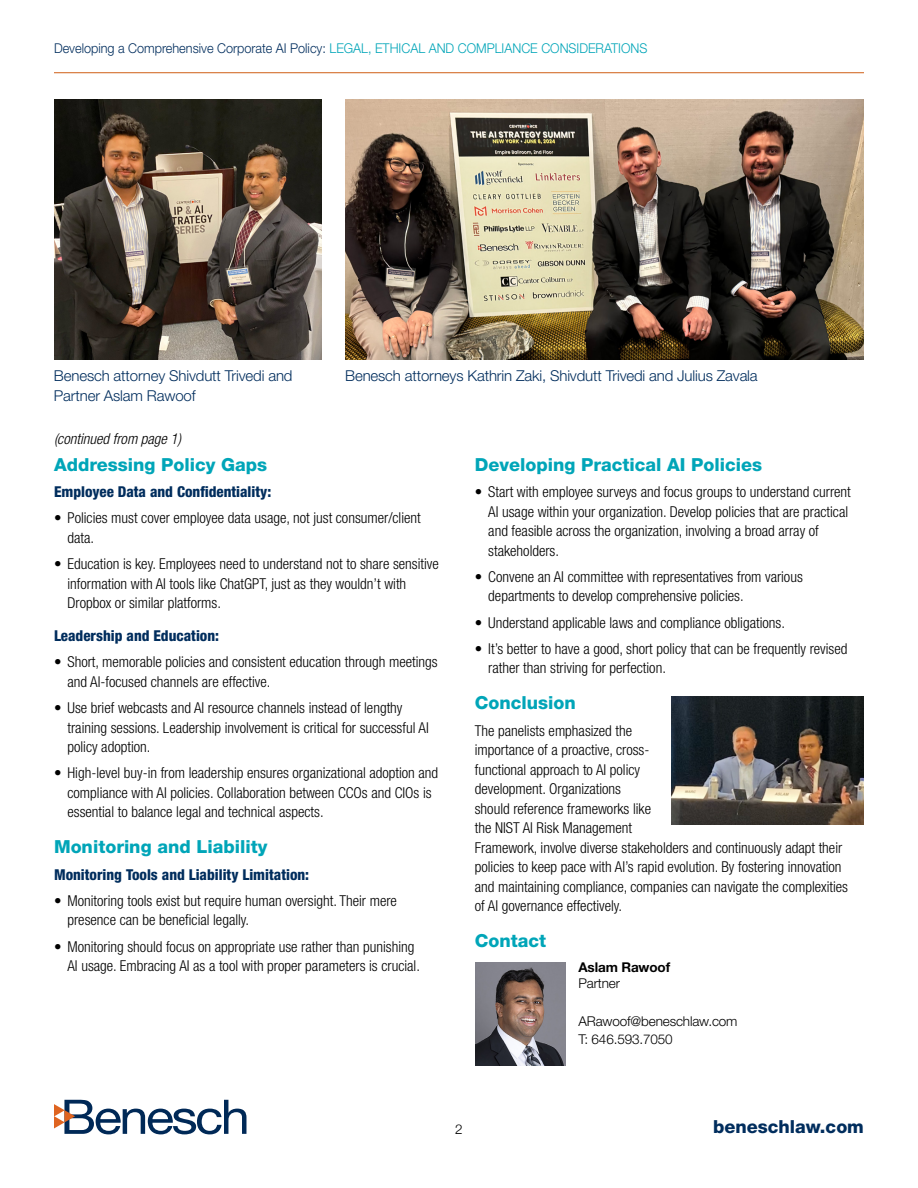
<style>
.page{position:relative;width:918px;height:1188px;background:#fff}
.page>*{position:absolute;margin:0;border:0;box-sizing:border-box;transform-origin:0 0}
.t1{font:800 18px "Helvetica Neue LT Std";color:#00a5b8}
.t2{font:800 18px "Helvetica Neue LT Std";color:#002d5d}
.t3{font:300 condensed 15px/19.5px "Helvetica Neue LT Std";color:#000}
.t4{font:300 15px "Helvetica Neue LT Std";letter-spacing:-.01em;color:#002d5d}
.t5{font:800 condensed 15px "Helvetica Neue LT Std";color:#002d5d}
.t6{font:italic 300 condensed 15px "Helvetica Neue LT Std";color:#000}
.t7{font:300 13.5px "Helvetica Neue LT Std";color:#002d5d;scale:.94 1}
.t8{font:300 13.5px/18px "Helvetica Neue LT Std";letter-spacing:-.01em;color:#000}
.t9{font:700 13.5px "Helvetica Neue LT Pro";letter-spacing:-.01em;color:#000}
.t10{font:300 13.5px "Helvetica Neue";color:#000}
.s1{color:#00a5b8}
</style>
<div class="page">
<svg style="left:54px;top:1100px;width:192px;height:34px"></svg>
<hr style="left:54px;top:72px;width:810px;height:1px;background:#d05e16">
<img style="left:672px;top:697px;width:191px;height:127px">
<img style="left:54px;top:100px;width:268px;height:260px">
<img style="left:346px;top:100px;width:518px;height:260px">
<img style="left:476px;top:962px;width:90px;height:104px">
<p class="t7" style="left:54px;top:40px;width:633px">Developing a Comprehensive Corporate AI Policy: <span class="s1">LEGAL, ETHICAL AND COMPLIANCE CONSIDERATIONS</span></p>
<p class="t4" style="left:54px;top:367px;width:240px">Benesch attorney Shivdutt Trivedi and</p>
<p class="t4" style="left:345px;top:367px;width:414px">Benesch attorneys Kathrin Zaki, Shivdutt Trivedi and Julius Zavala</p>
<p class="t4" style="left:54px;top:386px;width:143px">Partner Aslam Rawoof</p>
<p class="t6" style="left:54px;top:430px;width:129px">(continued from page 1)</p>
<p class="t1" style="left:54px;top:454px;width:215px">Addressing Policy Gaps</p>
<p class="t5" style="left:54px;top:483px;width:219px">Employee Data and Confidentiality:</p>
<p class="t3" style="left:68px;top:508px;width:355px;text-indent:-14px">• Policies must cover employee data usage, not just consumer/client data.</p>
<p class="t3" style="left:68px;top:554px;width:373px;text-indent:-14px">• Education is key. Employees need to understand not to share sensitive information with AI tools like ChatGPT, just as they wouldn’t with<br>Dropbox or similar platforms.</p>
<p class="t5" style="left:54px;top:627px;width:167px">Leadership and Education:</p>
<p class="t3" style="left:68px;top:652px;width:372px;text-indent:-14px">• Short, memorable policies and consistent education through meetings and AI-focused channels are effective.</p>
<p class="t3" style="left:68px;top:698px;width:363px;text-indent:-14px">• Use brief webcasts and AI resource channels instead of lengthy training sessions. Leadership involvement is critical for successful AI policy adoption.</p>
<p class="t3" style="left:68px;top:763px;width:372px;text-indent:-14px">• High-level buy-in from leadership ensures organizational adoption and compliance with AI policies. Collaboration between CCOs and CIOs is essential to balance legal and technical aspects.</p>
<p class="t1" style="left:54px;top:836px;width:215px">Monitoring and Liability</p>
<p class="t5" style="left:54px;top:865px;width:257px">Monitoring Tools and Liability Limitation:</p>
<p class="t3" style="left:68px;top:891px;width:331px;text-indent:-14px">• Monitoring tools exist but require human oversight. Their mere presence can be beneficial legally.</p>
<p class="t3" style="left:67px;top:936px;width:354px;text-indent:-13px">• Monitoring should focus on appropriate use rather than punishing<br>AI usage. Embracing AI as a tool with proper parameters is crucial.</p>
<p class="t1" style="left:475px;top:454px;width:289px">Developing Practical AI Policies</p>
<p class="t3" style="left:488px;top:482px;width:364px;text-indent:-14px">• Start with employee surveys and focus groups to understand current AI usage within your organization. Develop policies that are practical and feasible across the organization, involving a broad array of stakeholders.</p>
<p class="t3" style="left:488px;top:567px;width:316px;text-indent:-14px">• Convene an AI committee with representatives from various departments to develop comprehensive policies.</p>
<p class="t3" style="left:475px;top:612px;width:312px">• Understand applicable laws and compliance obligations.</p>
<p class="t3" style="left:488px;top:639px;width:361px;text-indent:-14px">• It’s better to have a good, short policy that can be frequently revised rather than striving for perfection.</p>
<p class="t1" style="left:475px;top:692px;width:103px">Conclusion</p>
<p class="t3" style="left:475px;top:720px;width:375px">The panelists emphasized the<br>importance of a proactive, cross-<br>functional approach to AI policy<br>development. Organizations<br>should reference frameworks like<br>the NIST AI Risk Management<br>Framework, involve diverse stakeholders and continuously adapt their policies to keep pace with AI’s rapid evolution. By fostering innovation and maintaining compliance, companies can navigate the complexities of AI governance effectively.</p>
<p class="t1" style="left:475px;top:930px;width:73px">Contact</p>
<p class="t9" style="left:579px;top:959px;width:93px">Aslam Rawoof</p>
<p class="t8" style="left:579px;top:974px;width:43px">Partner</p>
<p class="t8" style="left:579px;top:1012px;width:161px">ARawoof@beneschlaw.com<br>T: 646.593.7050</p>
<p class="t10" style="left:455px;top:1118px;width:9px">2</p>
<p class="t2" style="left:713px;top:1116px;width:152px">beneschlaw.com</p>
</div>
